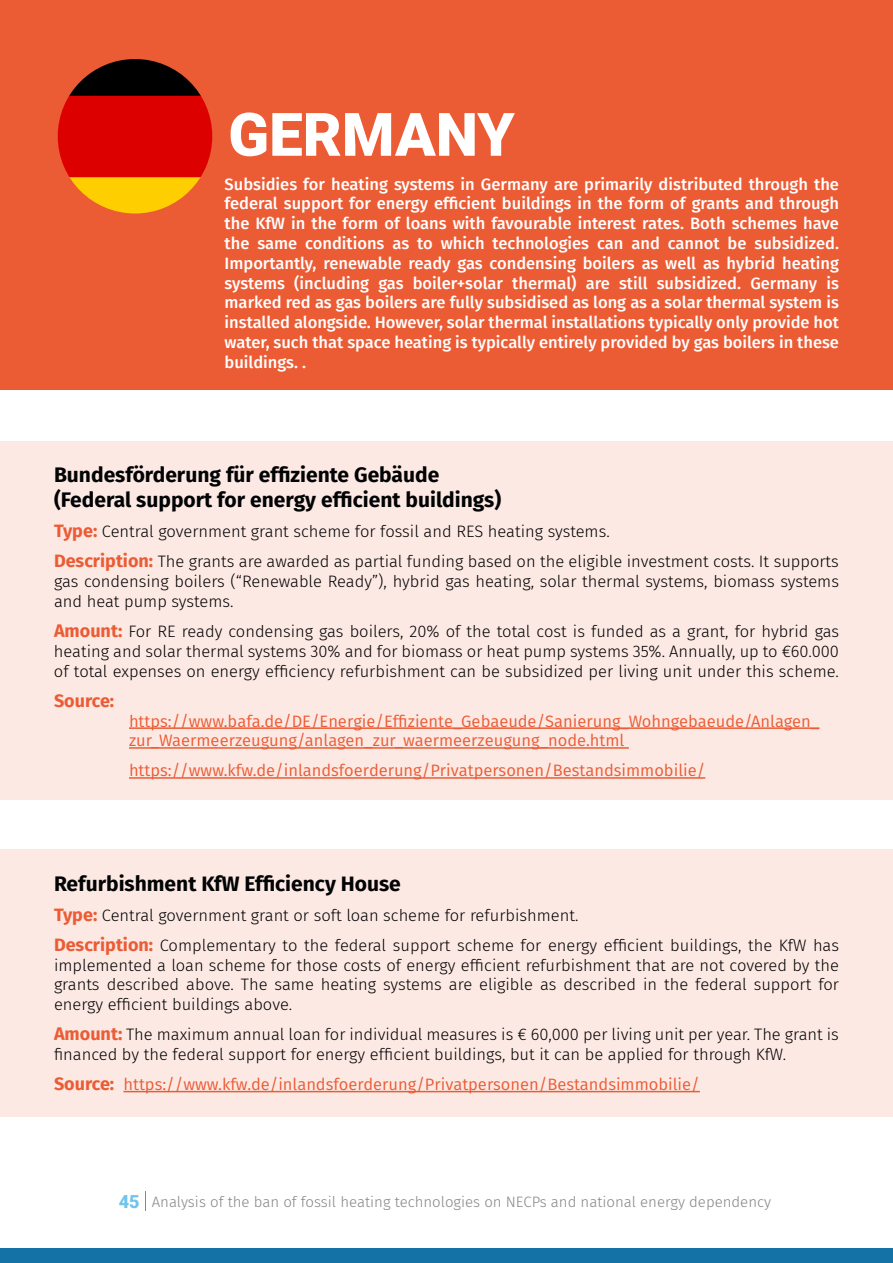
<style>
.page{position:relative;width:893px;height:1263px;background:#fff}
.page>*{position:absolute;margin:0;border:0;box-sizing:border-box;transform-origin:0 0}
.t1{font:900 60px "Roboto";color:#fff}
.t2{font:700 21px/25.2px "Fira Sans";color:#020304}
.t3{font:700 18px "Fira Sans";color:#eb5c35}
.t4{font:300 16.5px/19.8px "Fira Sans";color:#000}
.t5{font:500 16.5px/19.8px "Fira Sans";color:#fff;text-align:justify}
.t6{font:16.5px/19.8px "Fira Sans";color:#eb5c35}
.t7{font:300 15px "Fira Sans";color:#868587}
.s1{font-weight:700;font-size:18px;color:#eb5c35}
.s2{font-weight:700;font-size:18px}
.s3{font-family:"Roboto";font-weight:900;font-size:18px;color:#6fc5ee}
</style>
<div class="page">
<svg style="left:145px;top:1191px;width:1px;height:20px"></svg>
<div style="left:0;top:441px;width:893px;height:359px;background:#fce9e4"></div>
<div style="left:0;top:850px;width:893px;height:267px;background:#fce9e4"></div>
<div style="left:0;top:0;width:893px;height:390px;background:#eb5c35"></div>
<img style="left:54px;top:55px;width:162px;height:162px;border-radius:81px">
<div style="left:50px;top:51px;width:170px;height:170px;border:8px solid #eb5c34;border-radius:50%"></div>
<hr style="left:129px;top:727px;width:690px;height:2px;background:#eb5c35">
<hr style="left:129px;top:747px;width:500px;height:2px;background:#eb5c35">
<hr style="left:129px;top:777px;width:576px;height:2px;background:#eb5c35">
<hr style="left:124px;top:1091px;width:576px;height:1px;background:#eb5c35">
<div style="left:0;top:1249px;width:893px;height:14px;background:#1472a7"></div>
<h1 class="t1" style="left:228px;top:92px;width:288px">GERMANY</h1>
<p class="t5" style="left:225px;top:173px;width:616px">Subsidies for heating systems in Germany are primarily distributed through the federal support for energy efficient buildings in the form of grants and through the KfW in the form of loans with favourable interest rates. Both schemes have the same conditions as to which technologies can and cannot be subsidized.<br>Importantly, renewable ready gas condensing boilers as well as hybrid heating systems (including gas boiler+solar thermal) are still subsidized. Germany is marked red as gas boilers are fully subsidised as long as a solar thermal system is installed alongside. However, solar thermal installations typically only provide hot water, such that space heating is typically entirely provided by gas boilers in these buildings. .</p>
<p class="t2" style="left:54px;top:461px;width:449px">Bundesförderung für effiziente Gebäude (Federal support for energy efficient buildings)</p>
<p class="t4" style="left:54px;top:517px;width:786px;line-height:30px"><span class="s1">Type:</span> Central government grant scheme for fossil and RES heating systems.<br><span class="s1">Description:</span> The grants are awarded as partial funding based on the eligible investment costs. It supports</p>
<p class="t4" style="left:54px;top:571px;width:786px">gas condensing boilers (“Renewable Ready”), hybrid gas heating, solar thermal systems, biomass systems and heat pump systems.</p>
<p class="t4" style="left:54px;top:621px;width:786px;text-align:justify"><span class="s1">Amount:</span> For RE ready condensing gas boilers, 20% of the total cost is funded as a grant, for hybrid gas heating and solar thermal systems 30% and for biomass or heat pump systems 35%. Annually, up to €60.000 of total expenses on energy efficiency refurbishment can be subsidized per living unit under this scheme.</p>
<p class="t3" style="left:54px;top:685px;width:62px">Source:</p>
<p class="t6" style="left:129px;top:711px;width:692px">https://www.bafa.de/DE/Energie/Effiziente_Gebaeude/Sanierung_Wohngebaeude/Anlagen_ zur_Waermeerzeugung/anlagen_zur_waermeerzeugung_node.html</p>
<p class="t6" style="left:129px;top:761px;width:578px">https://www.kfw.de/inlandsfoerderung/Privatpersonen/Bestandsimmobilie/</p>
<p class="t2" style="left:54px;top:869px;width:348px">Refurbishment KfW Efficiency House</p>
<p class="t4" style="left:54px;top:900px;width:786px;line-height:30px"><span class="s1">Type:</span> Central government grant or soft loan scheme for refurbishment.<br><span class="s1">Description:</span> Complementary to the federal support scheme for energy efficient buildings, the KfW has</p>
<p class="t4" style="left:54px;top:955px;width:786px;text-align:justify">implemented a loan scheme for those costs of energy efficient refurbishment that are not covered by the grants described above. The same heating systems are eligible as described in the federal support for energy efficient buildings above.</p>
<p class="t4" style="left:54px;top:1024px;width:786px"><span class="s1">Amount:</span> The maximum annual loan for individual measures is € 60,000 per living unit per year. The grant is financed by the federal support for energy efficient buildings, but it can be applied for through KfW.</p>
<p class="t6" style="left:54px;top:1074px;width:647px"><span class="s2">Source:</span> https://www.kfw.de/inlandsfoerderung/Privatpersonen/Bestandsimmobilie/</p>
<p class="t7" style="left:119px;top:1191px;width:654px"><span class="s3">45</span> Analysis of the ban of fossil heating technologies on NECPs and national energy dependency</p>
</div>
